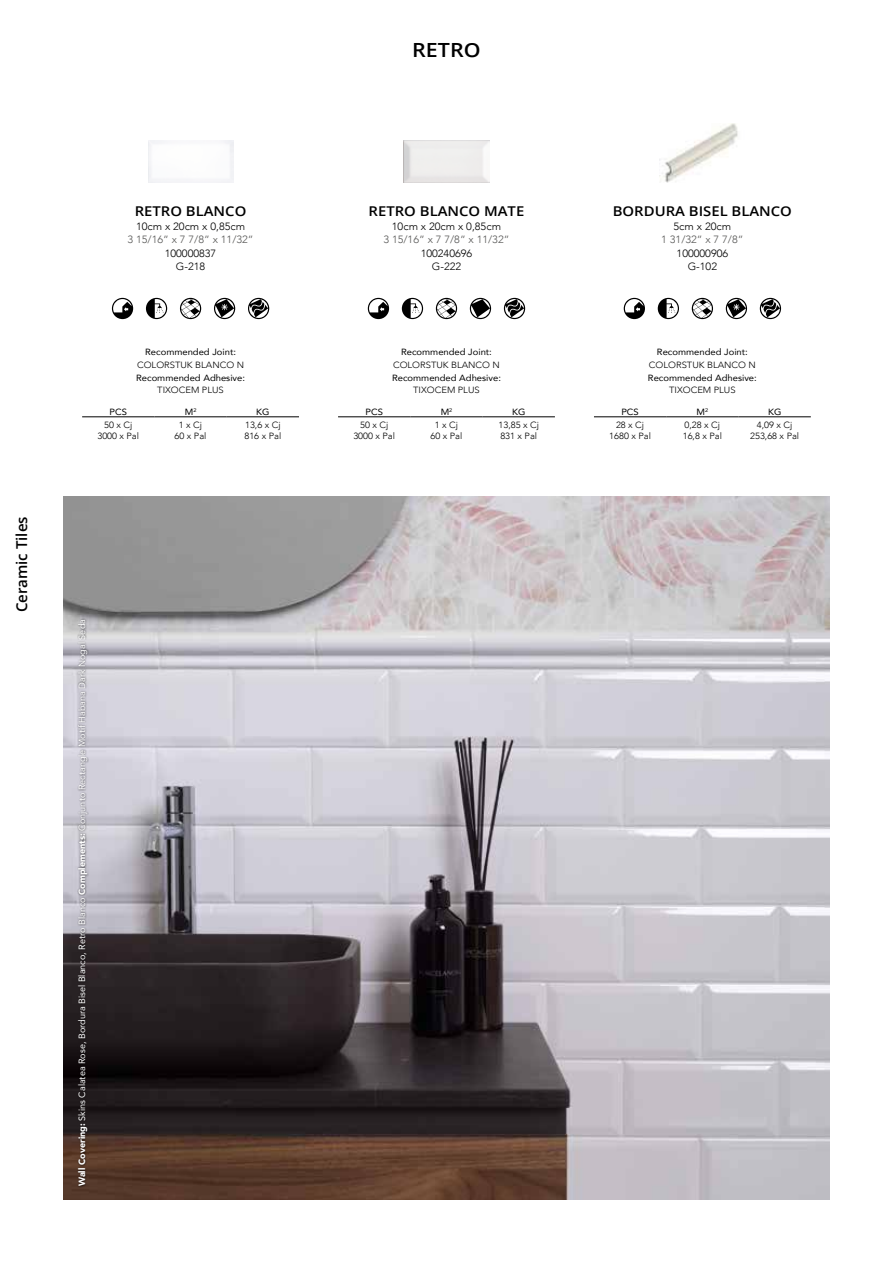
<style>
.page{position:relative;width:893px;height:1263px;background:#fff}
.page>*{position:absolute;margin:0;border:0;box-sizing:border-box;transform-origin:0 0}
.t1{font:600 19.5px "Open Sans";color:#000;scale:1.1 1}
.t2{font:600 15px "Open Sans";color:#000}
.t3{font:600 13.5px "Open Sans";color:#000;scale:1.1 1}
.t4{font:300 10.5px/13.5px "Avenir";color:#000;text-align:center;scale:1.05 1}
.t5{font:300 10.5px "Avenir";color:#575756;scale:1.05 1}
.t6{font:9.15px "Avenir";color:#fff}
.t7{font:300 9px/10.8px "Avenir";color:#000;text-align:center;scale:1.05 1}
.t8{font:9px "Avenir";color:#000;scale:1.05 1}
.s1{font-weight:900}
</style>
<div class="page">
<hr style="left:82px;top:417px;width:72px;height:1px;background:#000">
<hr style="left:154px;top:417px;width:73px;height:1px;background:#000">
<hr style="left:227px;top:417px;width:72px;height:1px;background:#000">
<hr style="left:594px;top:417px;width:72px;height:1px;background:#000">
<hr style="left:666px;top:417px;width:72px;height:1px;background:#000">
<hr style="left:738px;top:417px;width:73px;height:1px;background:#000">
<img style="left:662px;top:123px;width:76px;height:60px">
<svg style="left:146px;top:298px;width:21px;height:21px"></svg>
<svg style="left:112px;top:298px;width:21px;height:21px"></svg>
<svg style="left:214px;top:298px;width:21px;height:21px"></svg>
<svg style="left:180px;top:298px;width:21px;height:21px"></svg>
<svg style="left:248px;top:298px;width:21px;height:21px"></svg>
<svg style="left:658px;top:298px;width:21px;height:21px"></svg>
<svg style="left:624px;top:298px;width:21px;height:21px"></svg>
<svg style="left:726px;top:298px;width:21px;height:21px"></svg>
<svg style="left:692px;top:298px;width:21px;height:21px"></svg>
<svg style="left:760px;top:298px;width:21px;height:21px"></svg>
<hr style="left:338px;top:417px;width:72px;height:1px;background:#000">
<hr style="left:410px;top:417px;width:73px;height:1px;background:#000">
<hr style="left:483px;top:417px;width:72px;height:1px;background:#000">
<img style="left:404px;top:140px;width:85px;height:43px">
<svg style="left:402px;top:298px;width:21px;height:21px"></svg>
<svg style="left:368px;top:298px;width:21px;height:21px"></svg>
<svg style="left:436px;top:298px;width:21px;height:21px"></svg>
<svg style="left:504px;top:298px;width:21px;height:21px"></svg>
<svg style="left:470px;top:298px;width:21px;height:21px"></svg>
<img style="left:64px;top:496px;width:765px;height:703px">
<div style="left:77px;top:618px;width:12px;height:569px;background:#000;opacity:.64"></div>
<h2 class="t2" style="left:11px;top:612px;width:97px;rotate:-90deg">Ceramic Tiles</h2>
<h3 class="t3" style="left:135px;top:202px;width:103px">RETRO BLANCO</h3>
<p class="t4" style="left:136px;top:220px;width:105px">10cm x 20cm x 0,85cm</p>
<p class="t5" style="left:128px;top:234px;width:122px">3 15/16” x 7 7/8” x 11/32”</p>
<p class="t4" style="left:165px;top:247px;width:51px">100000837<br>G-218</p>
<p class="t8" style="left:145px;top:345px;width:88px">Recommended Joint:</p>
<p class="t7" style="left:137px;top:360px;width:103px">COLORSTUK BLANCO N</p>
<p class="t8" style="left:136px;top:370px;width:105px">Recommended Adhesive:</p>
<p class="t7" style="left:157px;top:385px;width:65px">TIXOCEM PLUS</p>
<p class="t8" style="left:110px;top:404px;width:18px">PCS</p>
<p class="t8" style="left:185px;top:404px;width:13px">M<sup>2</sup></p>
<p class="t8" style="left:256px;top:404px;width:14px">KG</p>
<p class="t7" style="left:97px;top:419px;width:41px">50 x Cj<br>3000 x Pal</p>
<p class="t7" style="left:175px;top:419px;width:32px">1 x Cj<br>60 x Pal</p>
<p class="t7" style="left:244px;top:419px;width:37px;text-align:left">13,6 x Cj<br>816 x Pal</p>
<p class="t6" style="left:75px;top:1186px;width:568px;rotate:-90deg"><span class="s1">Wall Covering:</span> Skins Calatea Rose, Bordura Bisel Blanco, Retro Blanco <span class="s1">Complements:</span> Conjunto Rectangle Motif Habana Dark Nogal Seda</p>
<h1 class="t1" style="left:412px;top:36px;width:64px">RETRO</h1>
<h3 class="t3" style="left:369px;top:202px;width:143px">RETRO BLANCO MATE</h3>
<p class="t4" style="left:392px;top:220px;width:105px">10cm x 20cm x 0,85cm</p>
<p class="t5" style="left:383px;top:234px;width:122px">3 15/16” x 7 7/8” x 11/32”</p>
<p class="t4" style="left:421px;top:247px;width:51px">100240696<br>G-222</p>
<p class="t8" style="left:401px;top:345px;width:88px">Recommended Joint:</p>
<p class="t7" style="left:393px;top:360px;width:103px">COLORSTUK BLANCO N</p>
<p class="t8" style="left:392px;top:370px;width:105px">Recommended Adhesive:</p>
<p class="t7" style="left:413px;top:385px;width:65px">TIXOCEM PLUS</p>
<p class="t8" style="left:365px;top:404px;width:18px">PCS</p>
<p class="t8" style="left:441px;top:404px;width:13px">M<sup>2</sup></p>
<p class="t8" style="left:512px;top:404px;width:14px">KG</p>
<p class="t7" style="left:353px;top:419px;width:41px">50 x Cj<br>3000 x Pal</p>
<p class="t7" style="left:431px;top:419px;width:32px">1 x Cj<br>60 x Pal</p>
<p class="t7" style="left:499px;top:419px;width:40px;text-align:left">13,85 x Cj<br>831 x Pal</p>
<h3 class="t3" style="left:613px;top:202px;width:164px">BORDURA BISEL BLANCO</h3>
<p class="t4" style="left:674px;top:220px;width:56px">5cm x 20cm</p>
<p class="t5" style="left:661px;top:234px;width:80px">1 31/32” x 7 7/8”</p>
<p class="t4" style="left:677px;top:247px;width:51px">100000906<br>G-102</p>
<p class="t8" style="left:657px;top:345px;width:88px">Recommended Joint:</p>
<p class="t7" style="left:649px;top:360px;width:103px">COLORSTUK BLANCO N</p>
<p class="t8" style="left:648px;top:370px;width:105px">Recommended Adhesive:</p>
<p class="t7" style="left:669px;top:385px;width:65px">TIXOCEM PLUS</p>
<p class="t8" style="left:621px;top:404px;width:18px">PCS</p>
<p class="t8" style="left:697px;top:404px;width:13px">M<sup>2</sup></p>
<p class="t8" style="left:768px;top:404px;width:14px">KG</p>
<p class="t7" style="left:609px;top:419px;width:41px">28 x Cj<br>1680 x Pal</p>
<p class="t7" style="left:683px;top:419px;width:39px;text-align:left">0,28 x Cj<br>16,8 x Pal</p>
<p class="t7" style="left:750px;top:419px;width:48px">4,09 x Cj<br>253,68 x Pal</p>
</div>
